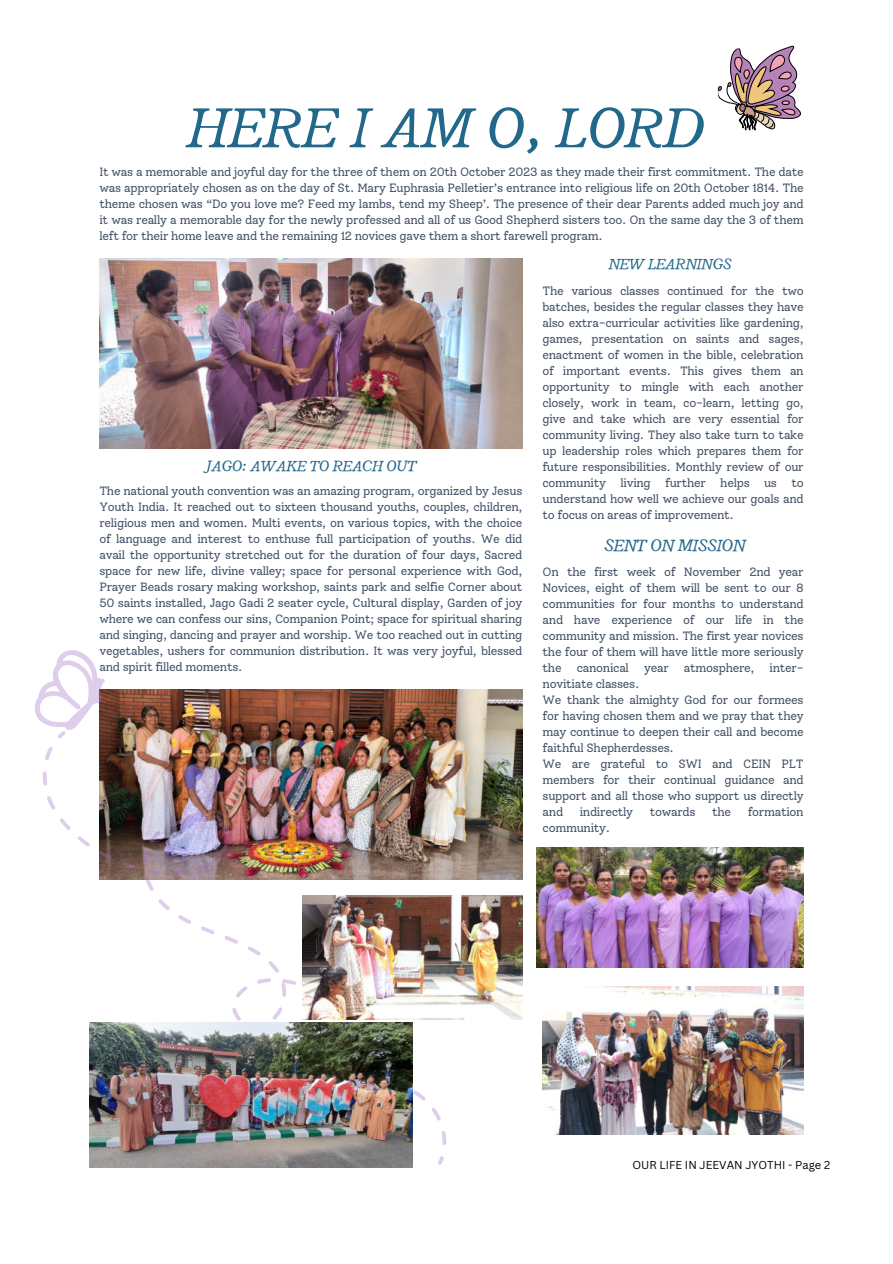
<style>
.page{position:relative;width:893px;height:1264px;background:#fff}
.page>*{position:absolute;margin:0;border:0;box-sizing:border-box;transform-origin:0 0}
.t1{font:italic 63px "Radley";color:#22688a}
.t2{font:italic 18.45px "Radley";color:#22688a}
.t3{font:italic 16.5px "Radley";color:#22688a}
.t4{font:12px/16px "Solway";letter-spacing:-.025em;color:#455369;text-align:justify}
.t5{font:11.1px "Canva Sans";color:#000}
</style>
<div class="page">
<img style="left:99px;top:259px;width:423px;height:190px">
<img style="left:99px;top:689px;width:423px;height:190px">
<img style="left:537px;top:847px;width:266px;height:120px">
<img style="left:542px;top:986px;width:261px;height:148px">
<svg style="left:438px;top:1156px;width:6px;height:8px"></svg>
<img style="left:43px;top:746px;width:403px;height:399px">
<svg style="left:35px;top:650px;width:70px;height:88px"></svg>
<img style="left:303px;top:895px;width:219px;height:124px">
<svg style="left:717px;top:45px;width:84px;height:86px"></svg>
<img style="left:89px;top:1022px;width:323px;height:145px">
<h1 class="t1" style="left:187px;top:90px;width:519px">HERE I AM O, LORD</h1>
<p class="t4" style="left:99px;top:163px;width:705px">It was a memorable and joyful day for the three of them on 20th October 2023 as they made their first commitment. The date was appropriately chosen as on the day of St. Mary Euphrasia Pelletier’s entrance into religious life on 20th October 1814. The theme chosen was “Do you love me? Feed my lambs, tend my Sheep’. The presence of their dear Parents added much joy and it was really a memorable day for the newly professed and all of us Good Shepherd sisters too. On the same day the 3 of them left for their home leave and the remaining 12 novices gave them a short farewell program.</p>
<h3 class="t3" style="left:608px;top:254px;width:124px">NEW LEARNINGS</h3>
<p class="t4" style="left:542px;top:283px;width:263px">The various classes continued for the two batches, besides the regular classes they have also extra-curricular activities like gardening, games, presentation on saints and sages, enactment of women in the bible, celebration of important events. This gives them an opportunity to mingle with each another closely, work in team, co-learn, letting go, give and take which are very essential for community living. They also take turn to take up leadership roles which prepares them for future responsibilities. Monthly review of our community living further helps us to understand how well we achieve our goals and to focus on areas of improvement.</p>
<h3 class="t3" style="left:205px;top:456px;width:212px">JAGO: AWAKE TO REACH OUT</h3>
<p class="t4" style="left:99px;top:483px;width:424px">The national youth convention was an amazing program, organized by Jesus Youth India. It reached out to sixteen thousand youths, couples, children, religious men and women. Multi events, on various topics, with the choice of language and interest to enthuse full participation of youths. We did avail the opportunity stretched out for the duration of four days, Sacred space for new life, divine valley; space for personal experience with God, Prayer Beads rosary making workshop, saints park and selfie Corner about 50 saints installed, Jago Gadi 2 seater cycle, Cultural display, Garden of joy where we can confess our sins, Companion Point; space for spiritual sharing and singing, dancing and prayer and worship. We too reached out in cutting vegetables, ushers for communion distribution. It was very joyful, blessed and spirit filled moments.</p>
<h2 class="t2" style="left:604px;top:534px;width:142px">SENT ON MISSION</h2>
<p class="t4" style="left:542px;top:564px;width:262px">On the first week of November 2nd year Novices, eight of them will be sent to our 8 communities for four months to understand and have experience of our life in the community and mission. The first year novices the four of them will have little more seriously the</p>
<p class="t4" style="left:576px;top:659px;width:54px">canonical</p>
<p class="t4" style="left:644px;top:659px;width:26px">year</p>
<p class="t4" style="left:683px;top:659px;width:72px">atmosphere,</p>
<p class="t4" style="left:769px;top:659px;width:36px">inter-</p>
<p class="t4" style="left:542px;top:675px;width:262px;text-align:left">novitiate classes.<br>We thank the almighty God for our formees for having chosen them and we pray that they may continue to deepen their call and become faithful Shepherdesses.<br>We are grateful to SWI and CEIN PLT members for their continual guidance and support and all those who support us directly and</p>
<p class="t4" style="left:579px;top:803px;width:55px">indirectly</p>
<p class="t4" style="left:649px;top:803px;width:47px">towards</p>
<p class="t4" style="left:712px;top:803px;width:21px">the</p>
<p class="t4" style="left:747px;top:803px;width:57px">formation</p>
<p class="t4" style="left:542px;top:819px;width:69px">community.</p>
<p class="t5" style="left:632px;top:1158px;width:199px">OUR LIFE IN JEEVAN JYOTHI - Page 2</p>
</div>
